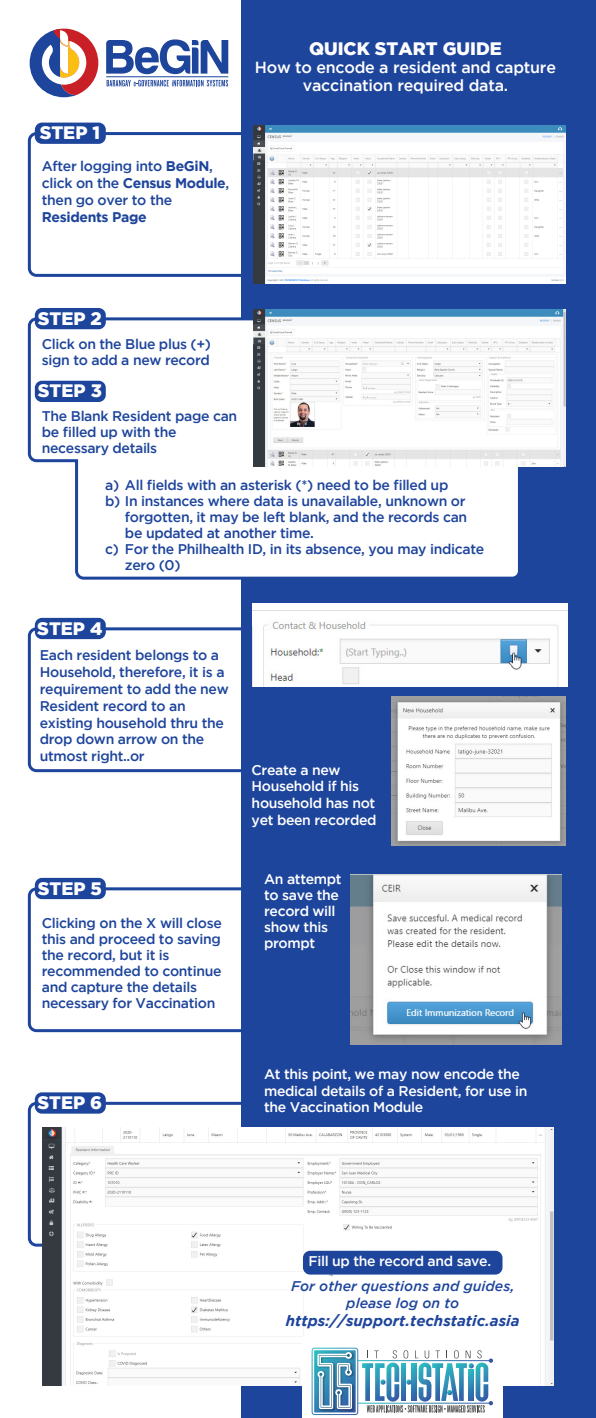
<style>
.page{position:relative;width:596px;height:1418px;background:#fff}
.page>*{position:absolute;margin:0;border:0;box-sizing:border-box;transform-origin:0 0}
.t1{font:900 18px "Gotham";color:#fff}
.t2{font:500 16px/18px "Gotham";letter-spacing:-.015em;color:#fff;text-align:center}
.t3{font:italic 700 15px "Gotham";color:#1e459c}
.t4{font:500 14px/16.8px "Gotham";letter-spacing:-.025em;color:#1e459c}
.t5{font:500 14px/16px "Gotham";letter-spacing:-.025em;color:#fff}
.t6{font:italic 500 14px/16.8px "Gotham";color:#1e459c;text-align:center}
.t7{font:700 14px "Gotham";letter-spacing:-.025em;color:#1e459c}
.s1{font-weight:700}
</style>
<div class="page">
<div style="left:35px;top:123px;width:71px;height:21px;background:#1e459c;border-radius:7px"></div>
<div style="left:28px;top:132px;width:286px;height:145px;border:3px solid #1e459c;border-radius:7px"></div>
<div style="left:241px;top:0;width:354px;height:1417px;background:#1e459c"></div>
<svg style="left:30px;top:29px;width:68px;height:68px"></svg>
<svg style="left:106px;top:39px;width:122px;height:35px"></svg>
<svg style="left:106px;top:80px;width:122px;height:6px"></svg>
<hr style="left:106px;top:77px;width:122px;height:1px;background:#1e459c">
<svg style="left:27px;top:316px;width:491px;height:264px"></svg>
<img style="left:253px;top:126px;width:312px;height:157px">
<div style="left:35px;top:618px;width:71px;height:21px;background:#1e459c;border-radius:7px"></div>
<div style="left:28px;top:627px;width:286px;height:145px;border:3px solid #1e459c;border-radius:7px"></div>
<div style="left:35px;top:381px;width:71px;height:21px;background:#1e459c;border-radius:7px"></div>
<img style="left:253px;top:310px;width:312px;height:157px">
<div style="left:35px;top:308px;width:71px;height:21px;background:#1e459c;border-radius:7px"></div>
<img style="left:252px;top:603px;width:315px;height:83px">
<img style="left:391px;top:696px;width:174px;height:149px">
<div style="left:35px;top:877px;width:71px;height:22px;background:#1e459c;border-radius:7px"></div>
<div style="left:28px;top:887px;width:286px;height:145px;border:3px solid #1e459c;border-radius:7px"></div>
<div style="left:35px;top:1092px;width:71px;height:21px;background:#1e459c;border-radius:7px"></div>
<div style="left:28px;top:1101px;width:286px;height:145px;border:3px solid #1e459c;border-radius:7px"></div>
<img style="left:351px;top:875px;width:210px;height:169px">
<img style="left:43px;top:1127px;width:510px;height:258px">
<div style="left:303px;top:1250px;width:199px;height:24px;background:#1e459c;border-radius:7px"></div>
<div style="left:302px;top:1341px;width:200px;height:76px;background:#fff"></div>
<svg style="left:312px;top:1348px;width:45px;height:66px"></svg>
<div style="left:311px;top:1347px;width:47px;height:67px;border:1px solid #fff;border-radius:3px"></div>
<hr style="left:357px;top:1360px;width:133px;height:1px;background:#fff">
<hr style="left:357px;top:1402px;width:133px;height:1px;background:#fff">
<svg style="left:314px;top:1350px;width:41px;height:62px"></svg>
<svg style="left:362px;top:1350px;width:130px;height:62px"></svg>
<p class="t1" style="left:40px;top:122px;width:62px">STEP 1</p>
<p class="t4" style="left:42px;top:158px;width:189px">After logging into <span class="s1">BeGiN</span>, click on the <span class="s1">Census Module</span>, then go over to the</p>
<p class="t7" style="left:42px;top:209px;width:106px">Residents Page</p>
<p class="t1" style="left:309px;top:38px;width:194px">QUICK START GUIDE</p>
<p class="t2" style="left:255px;top:58px;width:302px">How to encode a resident and capture vaccination required data.</p>
<p class="t1" style="left:38px;top:308px;width:65px">STEP 2</p>
<p class="t4" style="left:42px;top:335px;width:171px;line-height:16px">Click on the Blue plus (+) sign to add a new record</p>
<p class="t1" style="left:38px;top:380px;width:65px">STEP 3</p>
<p class="t4" style="left:42px;top:408px;width:197px;line-height:16px">The Blank Resident page can be filled up with the necessary details</p>
<p class="t4" style="left:105px;top:476px;width:344px">a) All fields with an asterisk (*) need to be filled up</p>
<p class="t4" style="left:105px;top:492px;width:361px">b) In instances where data is unavailable, unknown or</p>
<p class="t4" style="left:125px;top:508px;width:343px">forgotten, it may be left blank, and the records can</p>
<p class="t4" style="left:125px;top:524px;width:190px">be updated at another time.</p>
<p class="t4" style="left:105px;top:540px;width:380px">c) For the Philhealth ID, in its absence, you may indicate</p>
<p class="t4" style="left:125px;top:556px;width:57px">zero (0)</p>
<p class="t1" style="left:37px;top:618px;width:67px">STEP 4</p>
<p class="t4" style="left:40px;top:646px;width:190px">Each resident belongs to a<br>Household, therefore, it is a requirement to add the new<br>Resident record to an existing household thru the drop down arrow on the utmost right..or</p>
<p class="t5" style="left:251px;top:760px;width:126px;line-height:16.8px">Create a new<br>Household if his household has not yet been recorded</p>
<p class="t1" style="left:38px;top:877px;width:66px">STEP 5</p>
<p class="t5" style="left:264px;top:870px;width:79px">An attempt to save the record will show this prompt</p>
<p class="t4" style="left:42px;top:915px;width:181px;line-height:16px">Clicking on the X will close this and proceed to saving the record, but it is recommended to continue and capture the details necessary for Vaccination</p>
<p class="t5" style="left:264px;top:1066px;width:264px">At this point, we may now encode the medical details of a Resident, for use in</p>
<p class="t1" style="left:37px;top:1092px;width:66px">STEP 6</p>
<p class="t5" style="left:264px;top:1098px;width:161px">the Vaccination Module</p>
<p class="t5" style="left:308px;top:1252px;width:184px">Fill up the record and save.</p>
<p class="t6" style="left:291px;top:1277px;width:225px">For other questions and guides, please log on to</p>
<p class="t3" style="left:286px;top:1312px;width:235px">https://support.techstatic.asia</p>
</div>
